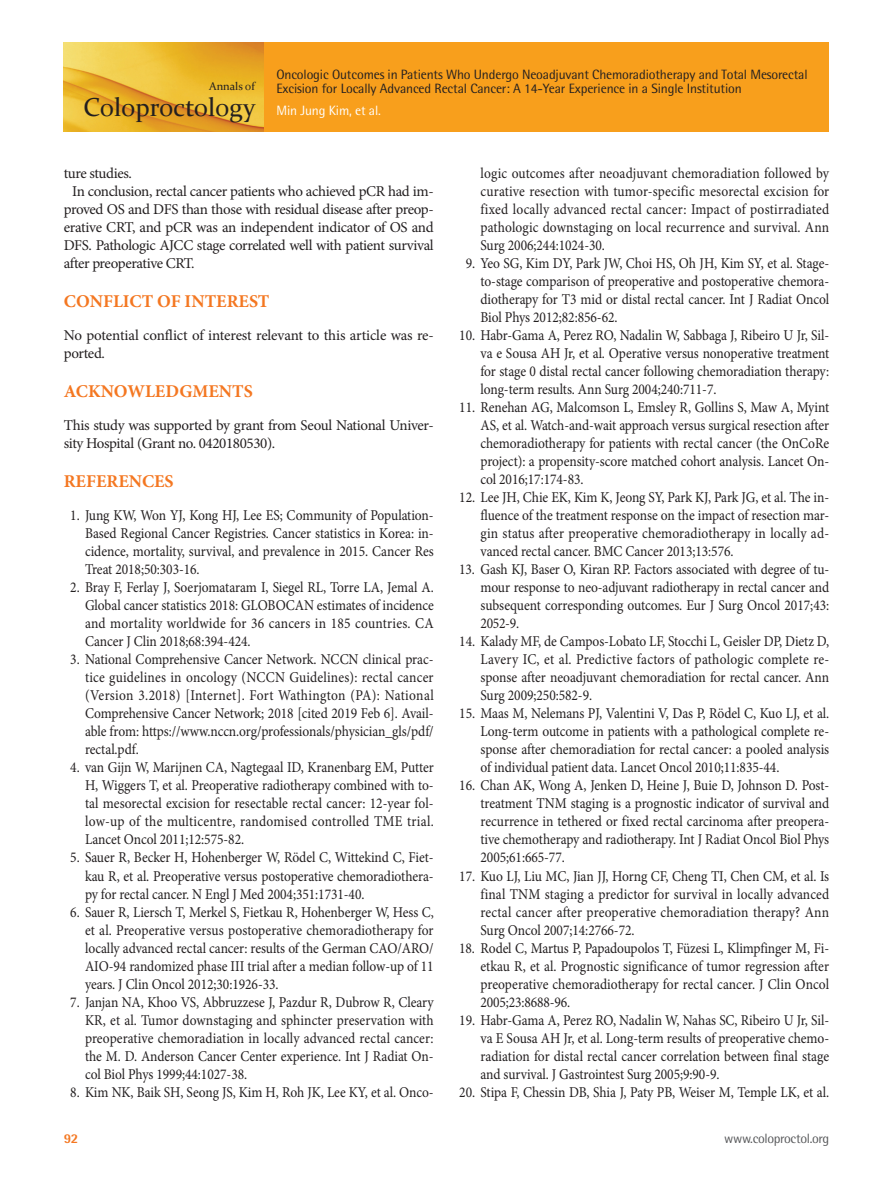
<style>
.page{position:relative;width:893px;height:1191px;background:#fff}
.page>*{position:absolute;margin:0;border:0;box-sizing:border-box;transform-origin:0 0}
.t1{font:25.95px "Constantia";color:#231f20}
.본문제목_대{font:700 18px "Minion Pro";color:#f47721}
.참고문헌2{font:15px/18px "Minion Pro";letter-spacing:-.005em;color:#231f20;text-align:justify;scale:.9 1}
.참고문헌1{font:15px/18px "Minion Pro";letter-spacing:-.005em;color:#231f20;text-align:justify;scale:.9 1}
.본문{font:15px/18px "Minion Pro";letter-spacing:-.025em;color:#231f20;text-align:justify}
.본문_앞단락0{font:15px/18px "Minion Pro";letter-spacing:-.02em;color:#231f20}
.t2{font:13.5px/13.5px "Rotis Semi Sans Std";letter-spacing:-.01em;color:#231f20}
.t3{font:13.5px "Rotis Semi Sans Std";letter-spacing:-.025em;color:#57585a}
.t4{font:13.5px "Rotis Semi Sans Std";letter-spacing:-.01em;color:#fff}
.t5{font:800 13.5px "Rotis Semi Sans Std";color:#f47721}
.t6{font:11.25px "Constantia";color:#231f20}
</style>
<div class="page">
<div style="left:264px;top:43px;width:565px;height:89px;background:#f89f1c"></div>
<img style="left:64px;top:43px;width:200px;height:89px">
<p class="t6" style="left:209px;top:79px;width:47px">Annals of</p>
<h1 class="t1" style="left:83px;top:90px;width:174px">Coloproctology</h1>
<p class="t2" style="left:276px;top:68px;width:533px">Oncologic Outcomes in Patients Who Undergo Neoadjuvant Chemoradiotherapy and Total Mesorectal<br>Excision for Locally Advanced Rectal Cancer: A 14-Year Experience in a Single Institution</p>
<p class="t4" style="left:276px;top:102px;width:106px">Min Jung Kim, et al.</p>
<p class="본문" style="left:64px;top:164px;width:70px">ture studies.</p>
<p class="본문" style="left:64px;top:182px;width:371px;text-indent:9px">In conclusion, rectal cancer patients who achieved pCR had im&shy;proved OS and DFS than those with residual disease after preop&shy;erative CRT, and pCR was an independent indicator of OS and DFS. Pathologic AJCC stage correlated well with patient survival after preoperative CRT.</p>
<p class="본문제목_대" style="left:64px;top:288px;width:207px">CONFLICT OF INTEREST</p>
<p class="본문_앞단락0" style="left:64px;top:326px;width:371px">No potential conflict of interest relevant to this article was re&shy;ported.</p>
<p class="본문제목_대" style="left:64px;top:378px;width:191px">ACKNOWLEDGMENTS</p>
<p class="본문_앞단락0" style="left:64px;top:416px;width:371px">This study was supported by grant from Seoul National Univer&shy;sity Hospital (Grant no. 0420180530).</p>
<p class="본문제목_대" style="left:64px;top:468px;width:111px">REFERENCES</p>
<p class="참고문헌1" style="left:85px;top:506px;width:389px;text-indent:-15px">1. Jung KW, Won YJ, Kong HJ, Lee ES; Community of Population-Based Regional Cancer Registries. Cancer statistics in Korea: in&shy;cidence, mortality, survival, and prevalence in 2015. Cancer Res Treat 2018;50:303-16.</p>
<p class="참고문헌1" style="left:85px;top:578px;width:389px;text-indent:-15px">2. Bray F, Ferlay J, Soerjomataram I, Siegel RL, Torre LA, Jemal A.<br>Global cancer statistics 2018: GLOBOCAN estimates of incidence and mortality worldwide for 36 cancers in 185 countries. CA Cancer J Clin 2018;68:394-424.</p>
<p class="참고문헌1" style="left:85px;top:650px;width:389px;text-indent:-15px">3. National Comprehensive Cancer Network. NCCN clinical prac&shy;tice guidelines in oncology (NCCN Guidelines): rectal cancer (Version 3.2018) [Internet]. Fort Wathington (PA): National Comprehensive Cancer Network; 2018 [cited 2019 Feb 6]. Avail&shy;able from: https://www.nccn.org/professionals/physician_gls/pdf/ rectal.pdf.</p>
<p class="참고문헌1" style="left:85px;top:758px;width:389px;text-indent:-15px">4. van Gijn W, Marijnen CA, Nagtegaal ID, Kranenbarg EM, Putter H, Wiggers T, et al. Preoperative radiotherapy combined with to&shy;tal mesorectal excision for resectable rectal cancer: 12-year fol&shy;low-up of the multicentre, randomised controlled TME trial.<br>Lancet Oncol 2011;12:575-82.</p>
<p class="참고문헌1" style="left:85px;top:848px;width:389px;text-indent:-15px">5. Sauer R, Becker H, Hohenberger W, Rödel C, Wittekind C, Fiet&shy;kau R, et al. Preoperative versus postoperative chemoradiothera&shy;py for rectal cancer. N Engl J Med 2004;351:1731-40.</p>
<p class="참고문헌1" style="left:85px;top:902px;width:389px;text-indent:-15px">6. Sauer R, Liersch T, Merkel S, Fietkau R, Hohenberger W, Hess C, et al. Preoperative versus postoperative chemoradiotherapy for locally advanced rectal cancer: results of the German CAO/ARO/ AIO-94 randomized phase III trial after a median follow-up of 11 years. J Clin Oncol 2012;30:1926-33.</p>
<p class="참고문헌1" style="left:85px;top:992px;width:389px;text-indent:-15px">7. Janjan NA, Khoo VS, Abbruzzese J, Pazdur R, Dubrow R, Cleary KR, et al. Tumor downstaging and sphincter preservation with preoperative chemoradiation in locally advanced rectal cancer: the M. D. Anderson Cancer Center experience. Int J Radiat On&shy;col Biol Phys 1999;44:1027-38.</p>
<p class="참고문헌1" style="left:70px;top:1082px;width:405px">8. Kim NK, Baik SH, Seong JS, Kim H, Roh JK, Lee KY, et al. Onco-</p>
<p class="t5" style="left:64px;top:1129px;width:16px">92</p>
<p class="참고문헌1" style="left:480px;top:164px;width:389px">logic outcomes after neoadjuvant chemoradiation followed by curative resection with tumor-specific mesorectal excision for fixed locally advanced rectal cancer: Impact of postirradiated pathologic downstaging on local recurrence and survival. Ann Surg 2006;244:1024-30.</p>
<p class="참고문헌1" style="left:480px;top:254px;width:389px;text-indent:-15px">9. Yeo SG, Kim DY, Park JW, Choi HS, Oh JH, Kim SY, et al. Stage&shy;to-stage comparison of preoperative and postoperative chemora&shy;diotherapy for T3 mid or distal rectal cancer. Int J Radiat Oncol Biol Phys 2012;82:856-62.</p>
<p class="참고문헌2" style="left:480px;top:326px;width:389px;text-indent:-21px">10. Habr-Gama A, Perez RO, Nadalin W, Sabbaga J, Ribeiro U Jr, Sil&shy;va e Sousa AH Jr, et al. Operative versus nonoperative treatment for stage 0 distal rectal cancer following chemoradiation therapy: long-term results. Ann Surg 2004;240:711-7.</p>
<p class="참고문헌2" style="left:480px;top:398px;width:389px;text-indent:-21px">11. Renehan AG, Malcomson L, Emsley R, Gollins S, Maw A, Myint AS, et al. Watch-and-wait approach versus surgical resection after chemoradiotherapy for patients with rectal cancer (the OnCoRe project): a propensity-score matched cohort analysis. Lancet On&shy;col 2016;17:174-83.</p>
<p class="참고문헌2" style="left:480px;top:488px;width:389px;text-indent:-21px">12. Lee JH, Chie EK, Kim K, Jeong SY, Park KJ, Park JG, et al. The in&shy;fluence of the treatment response on the impact of resection mar&shy;gin status after preoperative chemoradiotherapy in locally ad&shy;vanced rectal cancer. BMC Cancer 2013;13:576.</p>
<p class="참고문헌2" style="left:480px;top:560px;width:389px;text-indent:-21px">13. Gash KJ, Baser O, Kiran RP. Factors associated with degree of tu&shy;mour response to neo-adjuvant radiotherapy in rectal cancer and subsequent corresponding outcomes. Eur J Surg Oncol 2017;43:<br>2052-9.</p>
<p class="참고문헌2" style="left:480px;top:632px;width:389px;text-indent:-21px">14. Kalady MF, de Campos-Lobato LF, Stocchi L, Geisler DP, Dietz D, Lavery IC, et al. Predictive factors of pathologic complete re&shy;sponse after neoadjuvant chemoradiation for rectal cancer. Ann Surg 2009;250:582-9.</p>
<p class="참고문헌2" style="left:480px;top:704px;width:389px;text-indent:-21px">15. Maas M, Nelemans PJ, Valentini V, Das P, Rödel C, Kuo LJ, et al.<br>Long-term outcome in patients with a pathological complete re&shy;sponse after chemoradiation for rectal cancer: a pooled analysis of individual patient data. Lancet Oncol 2010;11:835-44.</p>
<p class="참고문헌2" style="left:480px;top:776px;width:389px;text-indent:-21px">16. Chan AK, Wong A, Jenken D, Heine J, Buie D, Johnson D. Post&shy;treatment TNM staging is a prognostic indicator of survival and recurrence in tethered or fixed rectal carcinoma after preopera&shy;tive chemotherapy and radiotherapy. Int J Radiat Oncol Biol Phys 2005;61:665-77.</p>
<p class="참고문헌2" style="left:480px;top:866px;width:389px;text-indent:-21px">17. Kuo LJ, Liu MC, Jian JJ, Horng CF, Cheng TI, Chen CM, et al. Is final TNM staging a predictor for survival in locally advanced rectal cancer after preoperative chemoradiation therapy? Ann Surg Oncol 2007;14:2766-72.</p>
<p class="참고문헌2" style="left:480px;top:938px;width:389px;text-indent:-21px">18. Rodel C, Martus P, Papadoupolos T, Füzesi L, Klimpfinger M, Fi&shy;etkau R, et al. Prognostic significance of tumor regression after preoperative chemoradiotherapy for rectal cancer. J Clin Oncol 2005;23:8688-96.</p>
<p class="참고문헌2" style="left:480px;top:1010px;width:389px;text-indent:-21px">19. Habr-Gama A, Perez RO, Nadalin W, Nahas SC, Ribeiro U Jr, Sil&shy;va E Sousa AH Jr, et al. Long-term results of preoperative chemo&shy;radiation for distal rectal cancer correlation between final stage and survival. J Gastrointest Surg 2005;9:90-9.</p>
<p class="참고문헌2" style="left:459px;top:1082px;width:412px">20. Stipa F, Chessin DB, Shia J, Paty PB, Weiser M, Temple LK, et al.</p>
<p class="t3" style="left:724px;top:1130px;width:106px">www.coloproctol.org</p>
</div>
